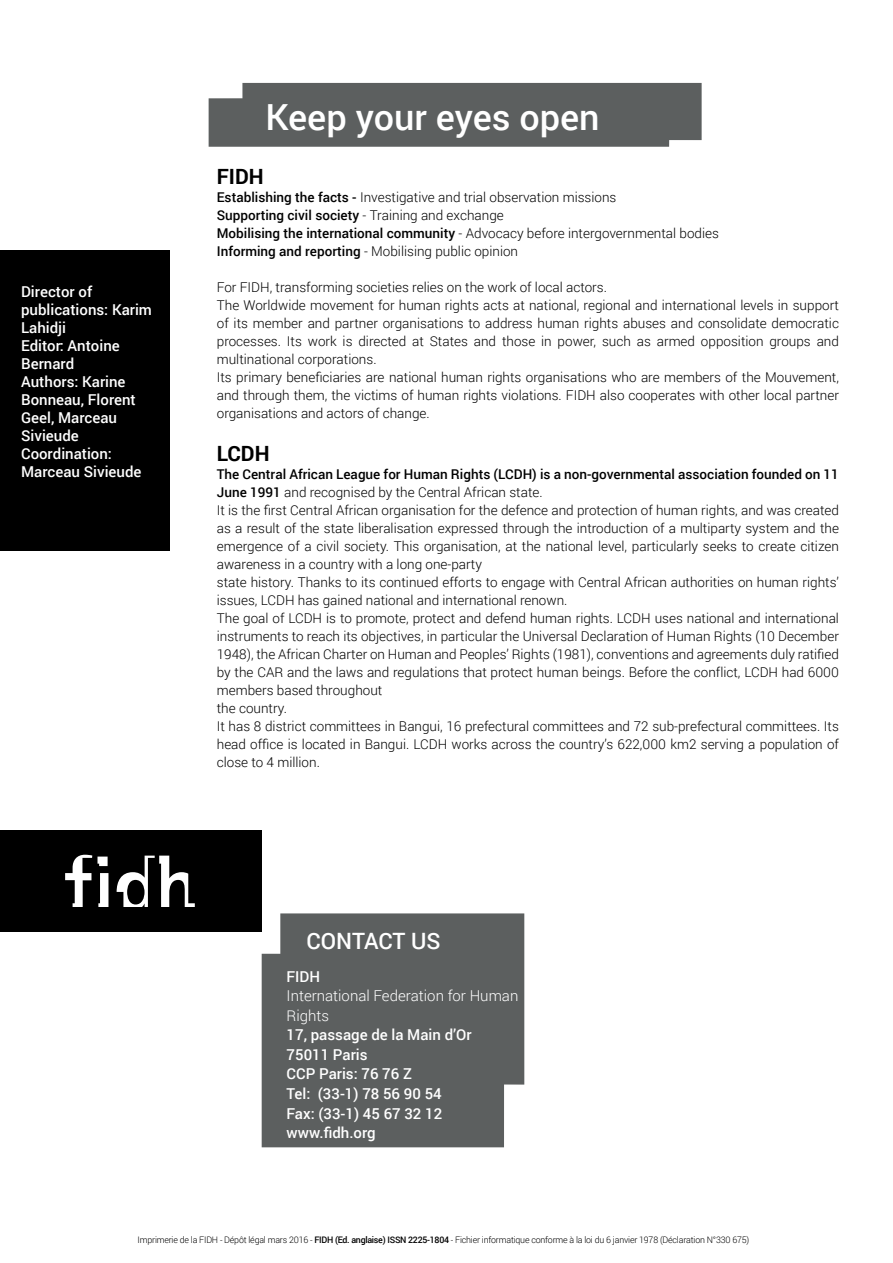
<style>
.page{position:relative;width:893px;height:1263px;background:#fff}
.page>*{position:absolute;margin:0;border:0;box-sizing:border-box;transform-origin:0 0}
.t1{font:500 36px "Roboto";color:#fff}
.t2{font:500 22.5px "Roboto";color:#fff}
.t3{font:700 21px "Roboto";color:#000}
.t4{font:500 16.5px "Roboto";color:#fff}
.t5{font:500 15px/18px "Roboto";color:#fff}
.t6{font:300 15px/19.5px "Roboto";color:#fff}
.t7{font:300 13.5px/18px "Roboto";color:#000}
.t8{font:300 9px "Roboto";letter-spacing:-.02em;color:#000}
.s1{font-size:16.5px}
.s2{font-weight:500}
</style>
<div class="page">
<div style="left:209px;top:83px;width:493px;height:64px;background:#5c5f5f"></div>
<div style="left:0;top:830px;width:261px;height:101px;background:#000"></div>
<svg style="left:98px;top:873px;width:10px;height:34px"></svg>
<svg style="left:98px;top:856px;width:10px;height:10px"></svg>
<svg style="left:117px;top:856px;width:78px;height:51px"></svg>
<svg style="left:65px;top:855px;width:27px;height:52px"></svg>
<hr style="left:892px;top:0;width:1px;height:631px;background:#351644">
<div style="left:262px;top:913px;width:262px;height:234px;background:#5c5f5f"></div>
<div style="left:0;top:250px;width:170px;height:301px;background:#000"></div>
<p class="t5" style="left:21px;top:282px;width:132px">Director of publications: Karim<br>Lahidji<br>Editor: Antoine<br>Bernard<br>Authors: Karine<br>Bonneau, Florent<br>Geel, Marceau<br>Sivieude<br>Coordination:<br>Marceau Sivieude</p>
<p class="t5" style="left:23px;top:285px;width:125px">publication: Karim<br>Lahidji</p>
<p class="t5" style="left:23px;top:338px;width:128px;line-height:19.8px">Antoine Bernard<br>Auteur: <span class="s1">commodo</span></p>
<p class="t5" style="left:23px;top:377px;width:98px">Contributeurs:</p>
<p class="t4" style="left:23px;top:394px;width:106px">tellus id libero</p>
<p class="t5" style="left:23px;top:415px;width:92px">Coordination:</p>
<p class="t4" style="left:23px;top:432px;width:111px">tellus id libero.</p>
<h1 class="t1" style="left:266px;top:92px;width:336px">Keep your eyes open</h1>
<h3 class="t3" style="left:217px;top:161px;width:48px">FIDH</h3>
<p class="t7" style="left:217px;top:187px;width:504px"><span class="s2">Establishing the facts -</span> Investigative and trial observation missions<br><span class="s2">Supporting civil society</span> - Training and exchange<br><span class="s2">Mobilising the international community</span> - Advocacy before intergovernmental bodies <span class="s2">Informing and reporting</span> - Mobilising public opinion</p>
<p class="t7" style="left:217px;top:278px;width:624px">For FIDH, transforming societies relies on the work of local actors.<br>The Worldwide movement for human rights acts at national, regional and international levels in support of its member and partner organisations to address human rights abuses and consolidate democratic processes. Its work is directed at States and those in power, such as armed opposition groups and multinational corporations.<br>Its primary beneficiaries are national human rights organisations who are members of the Mouvement, and through them, the victims of human rights violations. FIDH also cooperates with other local partner organisations and actors of change.</p>
<h3 class="t3" style="left:217px;top:439px;width:54px">LCDH</h3>
<p class="t7" style="left:217px;top:465px;width:624px"><span class="s2">The Central African League for Human Rights (LCDH) is a non-governmental association founded on 11<br>June 1991</span> and recognised by the Central African state.<br>It is the first Central African organisation for the defence and protection of human rights, and was created as a result of the state liberalisation expressed through the introduction of a multiparty system and the emergence of a civil society. This organisation, at the national level, particularly seeks to create citizen awareness in a country with a long one-party<br>state history. Thanks to its continued efforts to engage with Central African authorities on human rights’ issues, LCDH has gained national and international renown.<br>The goal of LCDH is to promote, protect and defend human rights. LCDH uses national and international instruments to reach its objectives, in particular the Universal Declaration of Human Rights (10 December 1948), the African Charter on Human and Peoples’ Rights (1981), conventions and agreements duly ratified by the CAR and the laws and regulations that protect human beings. Before the conflict, LCDH had 6000 members based throughout<br>the country.<br>It has 8 district committees in Bangui, 16 prefectural committees and 72 sub-prefectural committees. Its head office is located in Bangui. LCDH works across the country’s 622,000 km2 serving a population of close to 4 million.</p>
<h2 class="t2" style="left:307px;top:925px;width:134px">CONTACT US</h2>
<p class="t5" style="left:287px;top:967px;width:35px">FIDH</p>
<p class="t6" style="left:287px;top:986px;width:233px">International Federation for Human<br>Rights</p>
<p class="t5" style="left:287px;top:1025px;width:187px;line-height:19.5px">17, passage de la Main d’Or<br>75011 Paris<br>CCP Paris: 76 76 Z<br>Tel: (33-1) 78 56 90 54<br>Fax: (33-1) 45 67 32 12 www.fidh.org</p>
<p class="t8" style="left:138px;top:1234px;width:259px">Imprimerie de la FIDH - Dépôt légal mars 2016 - <span class="s2">FIDH (Ed. anglaise) ISSN</span></p>
<p class="t8" style="left:408px;top:1234px;width:343px"><span class="s2">2225-1804</span> - Fichier informatique conforme à la loi du 6 janvier 1978 (Déclaration N°330 675)</p>
</div>
